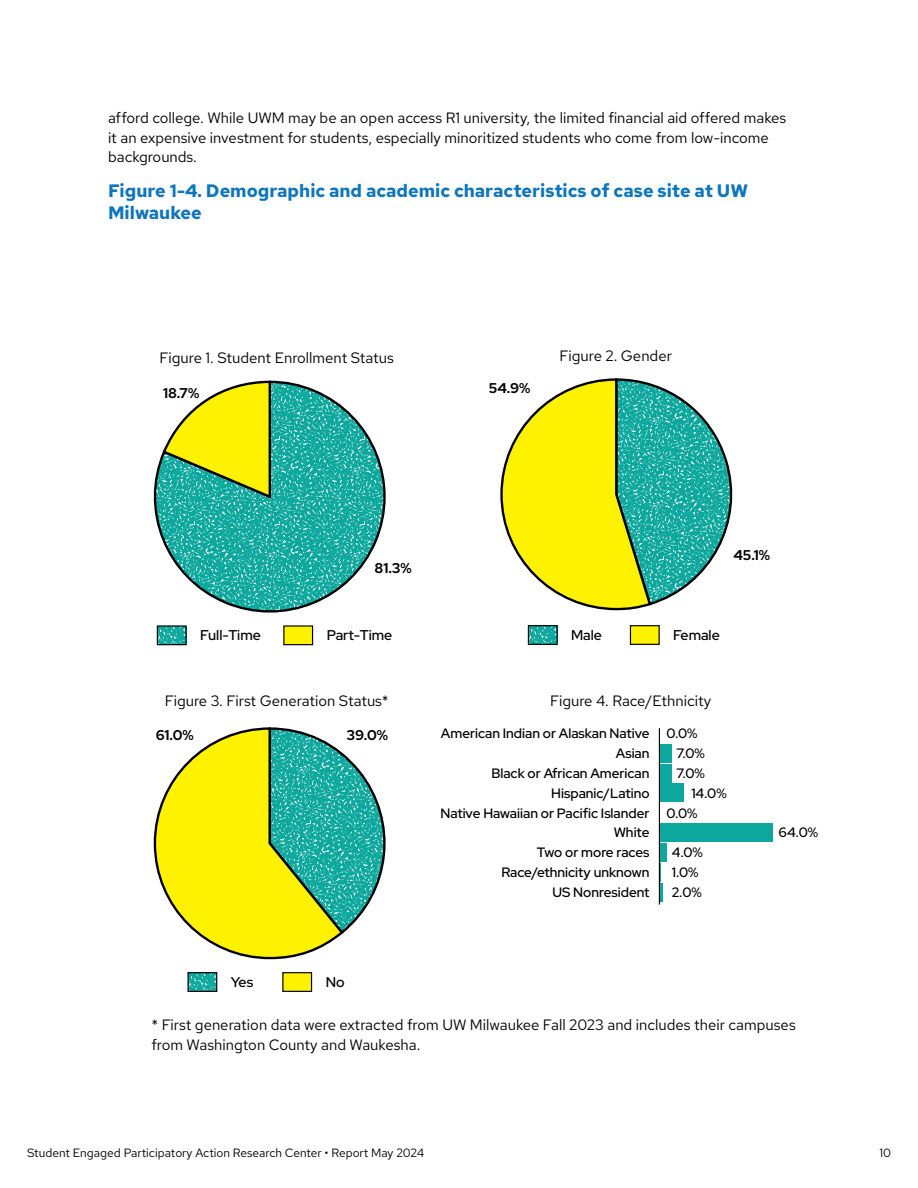
<style>
.page{position:relative;width:918px;height:1188px;background:#fff}
.page>*{position:absolute;margin:0;border:0;box-sizing:border-box;transform-origin:0 0}
.t1{font:700 18px/21.6px "Red Hat Text";color:#0e76bc}
.t2{font:15px/19.5px "Red Hat Text";color:#000}
.t3{font:500 14.1px "Red Hat Display";color:#000}
.t4{font:700 14.1px "Red Hat Display";letter-spacing:-.005em;color:#000}
.t5{font:500 13.65px/19.8px "Red Hat Display";color:#000;text-align:right}
.t6{font:12px "Red Hat Text";color:#000}
</style>
<div class="page">
<svg style="left:153px;top:380px;width:233px;height:250px"></svg>
<svg style="left:161px;top:380px;width:112px;height:120px"></svg>
<svg style="left:159px;top:627px;width:26px;height:16px"></svg>
<div style="left:157px;top:625px;width:30px;height:20px;border:1px solid #000"></div>
<div style="left:284px;top:626px;width:29px;height:19px;background:#fff200"></div>
<div style="left:283px;top:625px;width:30px;height:20px;border:1px solid #000"></div>
<svg style="left:500px;top:378px;width:233px;height:233px"></svg>
<svg style="left:530px;top:627px;width:26px;height:16px"></svg>
<div style="left:528px;top:625px;width:30px;height:20px;border:1px solid #000"></div>
<div style="left:630px;top:626px;width:29px;height:18px;background:#fff200"></div>
<div style="left:630px;top:625px;width:30px;height:20px;border:1px solid #000"></div>
<svg style="left:345px;top:755px;width:41px;height:177px"></svg>
<svg style="left:153px;top:727px;width:192px;height:233px"></svg>
<svg style="left:189px;top:974px;width:26px;height:16px"></svg>
<div style="left:187px;top:972px;width:30px;height:20px;border:1px solid #000"></div>
<div style="left:283px;top:973px;width:29px;height:18px;background:#fff200"></div>
<div style="left:282px;top:972px;width:30px;height:20px;border:1px solid #000"></div>
<div style="left:659px;top:823px;width:114px;height:19px;background:#0ca89e"></div>
<div style="left:659px;top:843px;width:7px;height:19px;background:#0ca89e"></div>
<hr style="left:659px;top:883px;width:4px;height:18px;background:#0ca89e">
<svg style="left:660px;top:863px;width:1px;height:18px"></svg>
<div style="left:659px;top:784px;width:25px;height:18px;background:#0ca89e"></div>
<div style="left:659px;top:764px;width:13px;height:18px;background:#0ca89e"></div>
<div style="left:659px;top:744px;width:13px;height:18px;background:#0ca89e"></div>
<hr style="left:659px;top:728px;width:1px;height:177px;background:#000">
<p class="t2" style="left:108px;top:108px;width:680px">afford college. While UWM may be an open access R1 university, the limited financial aid offered makes it an expensive investment for students, especially minoritized students who come from low-income backgrounds.</p>
<h3 class="t1" style="left:108px;top:180px;width:642px">Figure 1-4. Demographic and academic characteristics of case site at UW<br>Milwaukee</h3>
<p class="t2" style="left:160px;top:348px;width:236px">Figure 1. Student Enrollment Status</p>
<p class="t4" style="left:163px;top:384px;width:38px">18.7%</p>
<p class="t4" style="left:489px;top:379px;width:43px">54.9%</p>
<p class="t2" style="left:560px;top:346px;width:114px">Figure 2. Gender</p>
<p class="t4" style="left:375px;top:559px;width:39px">81.3%</p>
<p class="t3" style="left:200px;top:626px;width:62px">Full-Time</p>
<p class="t3" style="left:327px;top:626px;width:67px">Part-Time</p>
<p class="t2" style="left:165px;top:691px;width:225px">Figure 3. First Generation Status*</p>
<p class="t4" style="left:156px;top:726px;width:39px">61.0%</p>
<p class="t4" style="left:346px;top:726px;width:43px">39.0%</p>
<p class="t4" style="left:734px;top:546px;width:38px">45.1%</p>
<p class="t3" style="left:571px;top:626px;width:32px">Male</p>
<p class="t3" style="left:673px;top:626px;width:48px">Female</p>
<p class="t2" style="left:550px;top:691px;width:163px">Figure 4. Race/Ethnicity</p>
<p class="t5" style="left:441px;top:723px;width:210px">American Indian or Alaskan Native<br>Asian<br>Black or African American<br>Hispanic/Latino<br>Native Hawaiian or Pacific Islander<br>White<br>Two or more races<br>Race/ethnicity unknown<br>US Nonresident</p>
<p class="t5" style="left:666px;top:723px;width:33px">0.0%</p>
<p class="t5" style="left:676px;top:743px;width:30px">7.0%</p>
<p class="t5" style="left:676px;top:763px;width:30px">7.0%</p>
<p class="t5" style="left:691px;top:783px;width:37px">14.0%</p>
<p class="t5" style="left:666px;top:803px;width:33px">0.0%</p>
<p class="t5" style="left:672px;top:842px;width:33px;text-align:left">4.0%<br>1.0%<br>2.0%</p>
<p class="t5" style="left:779px;top:822px;width:41px">64.0%</p>
<p class="t3" style="left:231px;top:973px;width:24px">Yes</p>
<p class="t3" style="left:326px;top:973px;width:20px">No</p>
<p class="t2" style="left:151px;top:1015px;width:646px">* First generation data were extracted from UW Milwaukee Fall 2023 and includes their campuses from Washington County and Waukesha.</p>
<p class="t6" style="left:27px;top:1145px;width:399px">Student Engaged Participatory Action Research Center • Report May 2024</p>
<p class="t6" style="left:879px;top:1145px;width:13px">10</p>
</div>
